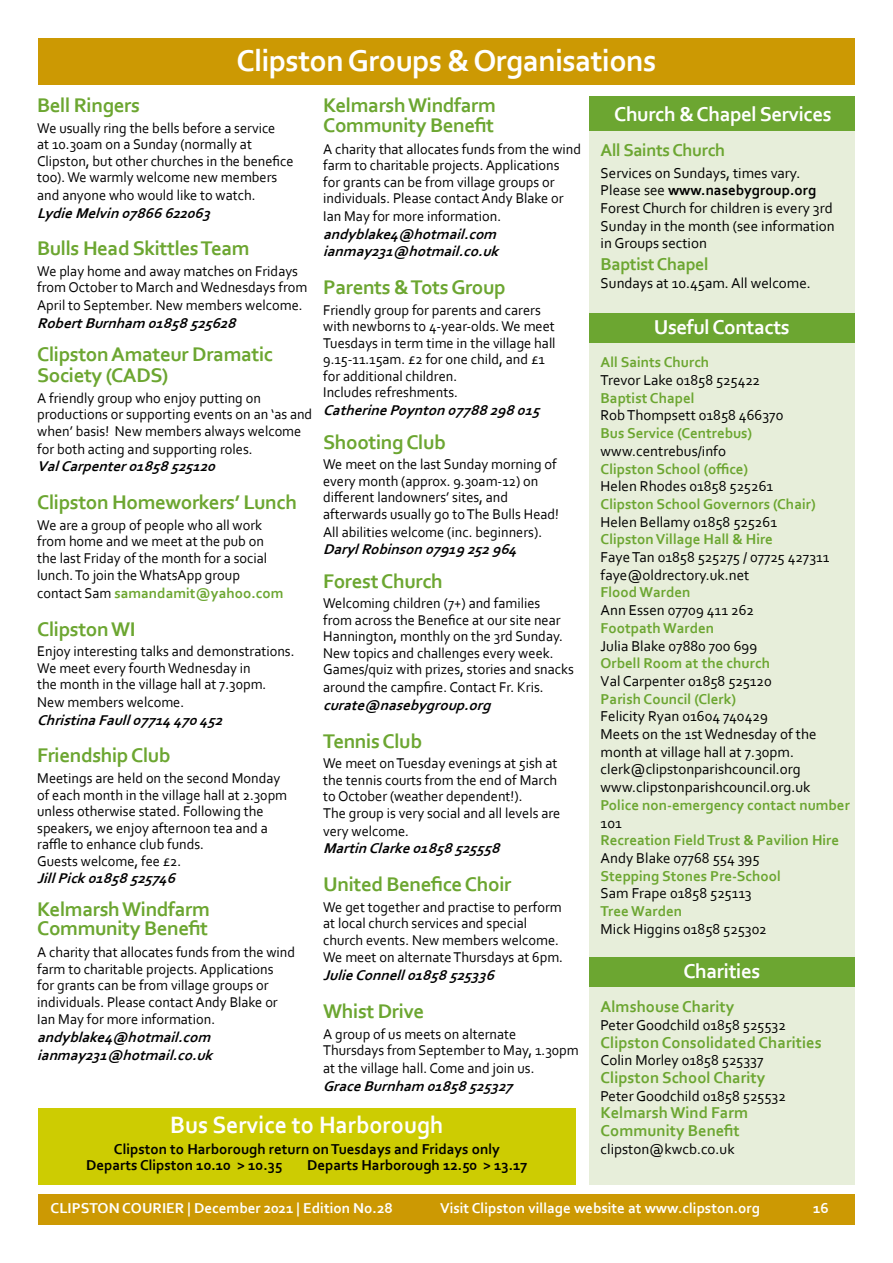
<style>
.page{position:relative;width:893px;height:1263px;background:#fff}
.page>*{position:absolute;margin:0;border:0;box-sizing:border-box;transform-origin:0 0}
.t1{font:700 31.5px "Corbel";letter-spacing:-.02em;color:#fff}
.t2{font:700 24.75px "Corbel";color:#fff;scale:.96 1}
.t3{font:700 21px "Corbel";letter-spacing:-.02em;color:#fff}
.t4{font:700 20.7px/19.5px "Corbel";letter-spacing:-.02em;color:#6ca631}
.t5{font:700 18px "Corbel";letter-spacing:-.02em;color:#6ca631}
.t6{font:700 16.5px/17.7px "Corbel";color:#6ca631}
.t7{font:15px/17.7px "Corbel";color:#000}
.t8{font:700 15px "Corbel";color:#6ca631}
.t9{font:700 15px/16.5px "Corbel";color:#000}
.t10{font:700 15px "Corbel";color:#fff}
.t11{font:14.85px/16.8px "Corbel";color:#000}
.t12{font:italic 700 14.85px/17.7px "Corbel";color:#000}
.s1{font-weight:700;color:#6ca631}
.s2{font-weight:700}
</style>
<div class="page">
<div style="left:38px;top:1194px;width:817px;height:31px;background:#cc9903"></div>
<div style="left:589px;top:97px;width:266px;height:1088px;background:#e7eeda"></div>
<div style="left:589px;top:97px;width:266px;height:34px;background:#6ca631"></div>
<div style="left:38px;top:1108px;width:537px;height:77px;background:#cdcc02"></div>
<div style="left:38px;top:38px;width:817px;height:47px;background:#cc9903"></div>
<div style="left:589px;top:313px;width:266px;height:30px;background:#6ca631"></div>
<div style="left:589px;top:957px;width:266px;height:29px;background:#6ca631"></div>
<h1 class="t1" style="left:237px;top:41px;width:421px">Clipston Groups &amp; Organisations</h1>
<h3 class="t4" style="left:37px;top:95px;width:104px">Bell Ringers</h3>
<p class="t11" style="left:37px;top:119px;width:258px">We usually ring the bells before a service<br>at 10.30am on a Sunday (normally at Clipston, but other churches in the benefice too). We warmly welcome new members and anyone who would like to watch.</p>
<p class="t12" style="left:37px;top:203px;width:179px">LydieMelvin07866622063</p>
<h3 class="t4" style="left:37px;top:238px;width:214px">Bulls Head Skittles Team</h3>
<p class="t11" style="left:37px;top:262px;width:272px">We play home and away matches on Fridays from October to March and Wednesdays from<br>April to September. New members welcome.</p>
<p class="t12" style="left:37px;top:314px;width:205px">RobertBurnham 01858525628</p>
<h3 class="t4" style="left:37px;top:344px;width:237px;line-height:20.7px">Clipston Amateur Dramatic<br>Society (CADS)</h3>
<p class="t11" style="left:37px;top:389px;width:277px">A friendly group who enjoy putting on productions or supporting events on an ‘as and when’ basis! New members always welcome for both acting and supporting roles.</p>
<p class="t12" style="left:37px;top:457px;width:184px">ValCarpenter01858525120</p>
<h3 class="t4" style="left:37px;top:492px;width:261px">Clipston Homeworkers’ Lunch</h3>
<p class="t11" style="left:37px;top:516px;width:248px">We are a group of people who all work from home and we meet at the pub on the last Friday of the month for a social lunch. To join the WhatsApp group contact Sam <span class="s1">samandamit@yahoo.com</span></p>
<h3 class="t4" style="left:37px;top:618px;width:100px">Clipston WI</h3>
<p class="t11" style="left:37px;top:642px;width:259px">Enjoy interesting talks and demonstrations.<br>We meet every fourth Wednesday in<br>the month in the village hall at 7.30pm.<br>New members welcome.</p>
<p class="t12" style="left:37px;top:711px;width:192px">ChristinaFaull07714470452</p>
<h3 class="t4" style="left:37px;top:745px;width:135px">Friendship Club</h3>
<p class="t11" style="left:37px;top:769px;width:251px">Meetings are held on the second Monday of each month in the village hall at 2.30pm unless otherwise stated. Following the speakers, we enjoy afternoon tea and a raffle to enhance club funds.<br>Guests welcome, fee £2.</p>
<p class="t12" style="left:37px;top:869px;width:144px">JillPick01858525746</p>
<h3 class="t4" style="left:37px;top:898px;width:174px">Kelmarsh Windfarm<br>Community Benefit</h3>
<p class="t11" style="left:37px;top:943px;width:259px">A charity that allocates funds from the wind farm to charitable projects. Applications<br>for grants can be from village groups or individuals. Please contact Andy Blake or Ian May for more information.</p>
<p class="t12" style="left:37px;top:1028px;width:182px">andyblake4@hotmail.com ianmay231@hotmail.co.uk</p>
<h3 class="t4" style="left:323px;top:95px;width:174px">Kelmarsh Windfarm<br>Community Benefit</h3>
<p class="t11" style="left:323px;top:140px;width:259px">A charity that allocates funds from the wind farm to charitable projects. Applications<br>for grants can be from village groups or individuals. Please contact Andy Blake or Ian May for more information.</p>
<p class="t12" style="left:323px;top:225px;width:182px">andyblake4@hotmail.com ianmay231@hotmail.co.uk</p>
<h3 class="t4" style="left:323px;top:277px;width:184px">Parents &amp; Tots Group</h3>
<p class="t11" style="left:323px;top:301px;width:234px">Friendly group for parents and carers with newborns to 4‐year‐olds. We meet Tuesdays in term time in the village hall 9.15‐11.15am. £2 for one child, and £1 for additional children.<br>Includes refreshments.</p>
<p class="t12" style="left:323px;top:401px;width:223px">CatherinePoynton07788298015</p>
<h3 class="t4" style="left:323px;top:431px;width:124px">Shooting Club</h3>
<p class="t11" style="left:323px;top:455px;width:237px">We meet on the last Sunday morning of every month (approx. 9.30am‐12) on different landowners’ sites, and afterwards usually go to The Bulls Head!<br>All abilities welcome (inc. beginners).</p>
<p class="t12" style="left:323px;top:540px;width:200px">DarylRobinson07919252964</p>
<h3 class="t4" style="left:323px;top:571px;width:121px">Forest Church</h3>
<p class="t11" style="left:323px;top:595px;width:252px">Welcoming children (7+) and families<br>from across the Benefice at our site near Hannington, monthly on the 3rd Sunday.<br>New topics and challenges every week.<br>Games/quiz with prizes, stories and snacks around the campfire. Contact Fr. Kris.</p>
<p class="t12" style="left:323px;top:696px;width:174px">curate@nasebygroup.org</p>
<h3 class="t4" style="left:323px;top:730px;width:100px">Tennis Club</h3>
<p class="t11" style="left:323px;top:755px;width:239px">We meet on Tuesday evenings at 5ish at the tennis courts from the end of March to October (weather dependent!).<br>The group is very social and all levels are very welcome.</p>
<p class="t12" style="left:323px;top:839px;width:183px">MartinClarke01858525558</p>
<h3 class="t4" style="left:323px;top:874px;width:190px">United Benefice Choir</h3>
<p class="t11" style="left:323px;top:898px;width:241px">We get together and practise to perform at local church services and special church events. New members welcome.<br>We meet on alternate Thursdays at 6pm.</p>
<p class="t12" style="left:323px;top:966px;width:177px">JulieConnell01858525336</p>
<h3 class="t4" style="left:323px;top:1001px;width:103px">Whist Drive</h3>
<p class="t11" style="left:323px;top:1025px;width:257px">A group of us meets on alternate<br>Thursdays from September to May, 1.30pm at the village hall. Come and join us.</p>
<p class="t12" style="left:323px;top:1076px;width:196px">GraceBurnham 01858525327</p>
<h2 class="t2" style="left:170px;top:1109px;width:286px">Bus Service to Harborough</h2>
<p class="t9" style="left:86px;top:1140px;width:415px;text-indent:28px">Clipston to Harborough return on Tuesdays and Fridays only<br>Departs Clipston 10.10 &gt; 10.35</p>
<p class="t9" style="left:307px;top:1156px;width:222px">Departs Harborough 12.50 &gt; 13.17</p>
<h3 class="t3" style="left:614px;top:101px;width:219px">Church &amp; Chapel Services</h3>
<p class="t5" style="left:601px;top:139px;width:126px">All Saints Church</p>
<p class="t7" style="left:601px;top:163px;width:236px">Services on Sundays, times vary.<br>Please see <span class="s2">www.nasebygroup.org<br></span>Forest Church for children is every 3rd<br>Sunday in the month (see information in Groups section</p>
<p class="t5" style="left:601px;top:253px;width:109px">Baptist Chapel</p>
<p class="t7" style="left:601px;top:274px;width:212px">Sundays at 10.45am. All welcome.</p>
<h3 class="t3" style="left:654px;top:314px;width:138px">Useful Contacts</h3>
<p class="t8" style="left:601px;top:353px;width:110px">All Saints Church</p>
<p class="t7" style="left:601px;top:371px;width:161px">Trevor Lake 01858 525422</p>
<p class="t8" style="left:601px;top:388px;width:95px">Baptist Chapel</p>
<p class="t7" style="left:601px;top:406px;width:184px">Rob Thompsett 01858 466370</p>
<p class="t8" style="left:601px;top:424px;width:153px">Bus Service (Centrebus)</p>
<p class="t7" style="left:601px;top:442px;width:127px">www.centrebus/info</p>
<p class="t8" style="left:601px;top:459px;width:149px">Clipston School (office)</p>
<p class="t7" style="left:601px;top:477px;width:174px">Helen Rhodes 01858 525261</p>
<p class="t8" style="left:601px;top:495px;width:216px">Clipston School Governors (Chair)</p>
<p class="t7" style="left:601px;top:512px;width:178px">Helen Bellamy 01858 525261</p>
<p class="t8" style="left:601px;top:530px;width:174px">Clipston Village Hall &amp; Hire</p>
<p class="t7" style="left:601px;top:548px;width:230px">Faye Tan 01858 525275 / 07725 427311 faye@oldrectory.uk.net</p>
<p class="t8" style="left:601px;top:583px;width:91px">Flood Warden</p>
<p class="t7" style="left:601px;top:601px;width:155px">Ann Essen 07709 411 262</p>
<p class="t8" style="left:601px;top:618px;width:115px">Footpath Warden</p>
<p class="t7" style="left:601px;top:636px;width:158px">Julia Blake 07880 700 699</p>
<p class="t8" style="left:601px;top:654px;width:171px">Orbell Room at the church</p>
<p class="t7" style="left:601px;top:672px;width:173px">Val Carpenter 01858 525120</p>
<p class="t8" style="left:601px;top:689px;width:137px">Parish Council (Clerk)</p>
<p class="t7" style="left:601px;top:707px;width:217px">Felicity Ryan 01604 740429<br>Meets on the 1st Wednesday of the month at village hall at 7.30pm. clerk@clipstonparishcouncil.org www.clipstonparishcouncil.org.uk</p>
<p class="t8" style="left:601px;top:795px;width:251px">Police non‐emergency contact number</p>
<p class="t7" style="left:601px;top:813px;width:23px">101</p>
<p class="t8" style="left:601px;top:831px;width:240px">Recreation Field Trust &amp; Pavilion Hire</p>
<p class="t7" style="left:601px;top:849px;width:161px">Andy Blake 07768 554 395</p>
<p class="t8" style="left:601px;top:866px;width:182px">Stepping Stones Pre‐School</p>
<p class="t7" style="left:601px;top:884px;width:152px">Sam Frape 01858 525113</p>
<p class="t8" style="left:601px;top:902px;width:83px">Tree Warden</p>
<p class="t7" style="left:601px;top:919px;width:168px">Mick Higgins 01858 525302</p>
<h3 class="t3" style="left:683px;top:958px;width:78px">Charities</h3>
<p class="t6" style="left:601px;top:997px;width:135px">Almshouse Charity</p>
<p class="t7" style="left:601px;top:1016px;width:187px">Peter Goodchild 01858 525532</p>
<p class="t6" style="left:601px;top:1033px;width:223px">Clipston Consolidated Charities</p>
<p class="t7" style="left:601px;top:1051px;width:164px">Colin Morley 01858 525337</p>
<p class="t6" style="left:601px;top:1068px;width:166px">Clipston School Charity</p>
<p class="t7" style="left:601px;top:1086px;width:187px">Peter Goodchild 01858 525532</p>
<p class="t6" style="left:601px;top:1103px;width:149px">Kelmarsh Wind Farm<br>Community Benefit</p>
<p class="t7" style="left:601px;top:1139px;width:135px">clipston@kwcb.co.uk</p>
<p class="t10" style="left:51px;top:1198px;width:344px">CLIPSTON COURIER | December 2021 | Edition No.28</p>
<p class="t10" style="left:440px;top:1198px;width:321px">Visit Clipston village website at www.clipston.org</p>
<p class="t10" style="left:813px;top:1198px;width:17px">16</p>
</div>
